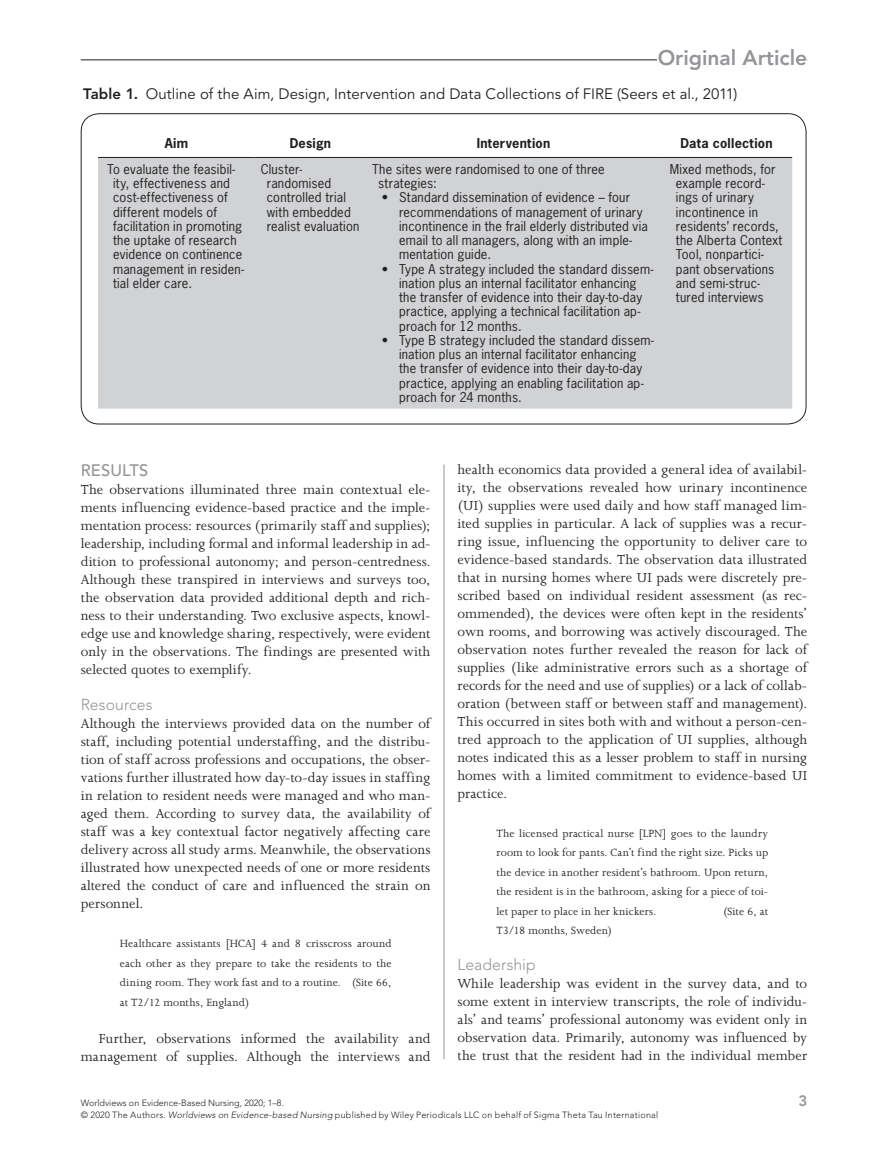
<style>
.page{position:relative;width:891px;height:1175px;background:#fff}
.page>*{position:absolute;margin:0;border:0;box-sizing:border-box;transform-origin:0 0}
.t1{font:800 21px "Avenir LT Std";color:#939598}
.t2{font:500 16.5px "Avenir LT Std";letter-spacing:.005em;color:#939598}
.t3{font:300 15.75px "Avenir LT Std";letter-spacing:.005em;color:#939598}
.t4{font:15px/18px "Joanna MT Std";letter-spacing:.005em;color:#231f20;text-align:justify}
.t5{font:15px "Avenir LT Std";letter-spacing:.005em;color:#231f20}
.t6{font:800 15px "Avenir LT Std";color:#939598}
.t7{font:12.75px/14.2px "News Gothic Std";letter-spacing:.02em;color:#231f20}
.t8{font:700 12.75px "News Gothic Std";letter-spacing:.02em;color:#231f20}
.t9{font:12px/19.5px "Joanna MT Std";letter-spacing:.005em;color:#231f20;text-align:justify}
.t10{font:300 9px/11.9px "Avenir LT Std";letter-spacing:.02em;color:#231f20}
.s1{font-weight:800}
.s2{font-style:italic}
</style>
<div class="page">
<hr style="left:81px;top:59px;width:726px;height:1px;background:#231f20">
<div style="left:658px;top:49px;width:149px;height:21px;background:#fff"></div>
<div style="left:98px;top:158px;width:694px;height:249px;background:#d1d2d4"></div>
<hr style="left:98px;top:157px;width:157px;height:1px;background:#231f20">
<hr style="left:255px;top:157px;width:111px;height:1px;background:#231f20">
<hr style="left:366px;top:157px;width:295px;height:1px;background:#231f20">
<hr style="left:661px;top:157px;width:131px;height:1px;background:#231f20">
<hr style="left:98px;top:407px;width:157px;height:1px;background:#d1d2d4">
<hr style="left:661px;top:407px;width:131px;height:1px;background:#d1d2d4">
<hr style="left:255px;top:407px;width:111px;height:1px;background:#d1d2d4">
<hr style="left:366px;top:407px;width:295px;height:1px;background:#d1d2d4">
<hr style="left:444px;top:464px;width:1px;height:595px;background:#939598">
<h1 class="t1" style="left:658px;top:45px;width:151px">Original Article</h1>
<p class="t5" style="left:83px;top:85px;width:656px"><span class="s1">Table 1.</span> Outline of the Aim, Design, Intervention and Data Collections of FIRE (Seers et al., 2011)</p>
<p class="t8" style="left:165px;top:135px;width:25px">Aim</p>
<p class="t8" style="left:290px;top:135px;width:43px">Design</p>
<p class="t8" style="left:477px;top:135px;width:75px">Intervention</p>
<p class="t8" style="left:680px;top:135px;width:94px">Data collection</p>
<p class="t7" style="left:113px;top:162px;width:132px;text-indent:-6px">To evaluate the feasibil&shy;ity, effectiveness and cost-effectiveness of different models of facilitation in promoting the uptake of research evidence on continence management in residen&shy;tial elder care.</p>
<p class="t7" style="left:267px;top:162px;width:94px;text-indent:-6px">Cluster&shy;randomised controlled trial with embedded realist evaluation</p>
<p class="t7" style="left:378px;top:162px;width:228px;text-indent:-6px">The sites were randomised to one of three strategies:</p>
<p class="t7" style="left:676px;top:162px;width:108px;text-indent:-6px">Mixed methods, for example record&shy;ings of urinary incontinence in residents’ records, the Alberta Context<br>Tool, nonpartici&shy;pant observations and semi-struc&shy;tured interviews</p>
<p class="t7" style="left:399px;top:190px;width:250px;text-indent:-17px">• Standard dissemination of evidence – four recommendations of management of urinary incontinence in the frail elderly distributed via email to all managers, along with an imple&shy;mentation guide.</p>
<p class="t7" style="left:399px;top:261px;width:256px;text-indent:-17px">• Type A strategy included the standard dissem&shy;ination plus an internal facilitator enhancing the transfer of evidence into their day-to-day practice, applying a technical facilitation ap&shy;proach for 12 months.</p>
<p class="t7" style="left:399px;top:333px;width:256px;text-indent:-17px">• Type B strategy included the standard dissem&shy;ination plus an internal facilitator enhancing the transfer of evidence into their day-to-day practice, applying an enabling facilitation ap&shy;proach for 24 months.</p>
<p class="t2" style="left:81px;top:461px;width:69px">RESULTS</p>
<p class="t4" style="left:81px;top:481px;width:351px">The observations illuminated three main contextual ele&shy;ments influencing evidence-based practice and the imple&shy;mentation process: resources (primarily staff and supplies); leadership, including formal and informal leadership in ad&shy;dition to professional autonomy; and person-centredness.<br>Although these transpired in interviews and surveys too, the observation data provided additional depth and rich&shy;ness to their understanding. Two exclusive aspects, knowl&shy;edge use and knowledge sharing, respectively, were evident only in the observations. The findings are presented with selected quotes to exemplify.</p>
<p class="t3" style="left:81px;top:695px;width:73px">Resources</p>
<p class="t4" style="left:81px;top:715px;width:351px">Although the interviews provided data on the number of staff, including potential understaffing, and the distribu&shy;tion of staff across professions and occupations, the obser&shy;vations further illustrated how day-to-day issues in staffing in relation to resident needs were managed and who man&shy;aged them. According to survey data, the availability of staff was a key contextual factor negatively affecting care delivery across all study arms. Meanwhile, the observations illustrated how unexpected needs of one or more residents altered the conduct of care and influenced the strain on personnel.</p>
<p class="t9" style="left:120px;top:934px;width:273px">Healthcare assistants [HCA] 4 and 8 crisscross around each other as they prepare to take the residents to the dining room. They work fast and to a routine. (Site 66, at T2/12 months, England)</p>
<p class="t4" style="left:81px;top:1030px;width:351px;text-align:right">Further, observations informed the availability and management of supplies. Although the interviews and</p>
<p class="t4" style="left:457px;top:460px;width:351px">health economics data provided a general idea of availabil&shy;ity, the observations revealed how urinary incontinence (UI) supplies were used daily and how staff managed lim&shy;ited supplies in particular. A lack of supplies was a recur&shy;ring issue, influencing the opportunity to deliver care to evidence-based standards. The observation data illustrated that in nursing homes where UI pads were discretely pre&shy;scribed based on individual resident assessment (as rec&shy;ommended), the devices were often kept in the residents’ own rooms, and borrowing was actively discouraged. The observation notes further revealed the reason for lack of supplies (like administrative errors such as a shortage of records for the need and use of supplies) or a lack of collab&shy;oration (between staff or between staff and management).<br>This occurred in sites both with and without a person-cen&shy;tred approach to the application of UI supplies, although notes indicated this as a lesser problem to staff in nursing homes with a limited commitment to evidence-based UI practice.</p>
<p class="t9" style="left:496px;top:823px;width:273px">The licensed practical nurse [LPN] goes to the laundry room to look for pants. Can’t find the right size. Picks up the device in another resident’s bathroom. Upon return, the resident is in the bathroom, asking for a piece of toi&shy;let paper to place in her knickers.</p>
<p class="t9" style="left:723px;top:901px;width:47px">(Site 6, at</p>
<p class="t9" style="left:496px;top:921px;width:117px">T3/18 months, Sweden)</p>
<p class="t3" style="left:457px;top:955px;width:80px">Leadership</p>
<p class="t4" style="left:457px;top:974px;width:351px">While leadership was evident in the survey data, and to some extent in interview transcripts, the role of individu&shy;als’ and teams’ professional autonomy was evident only in observation data. Primarily, autonomy was influenced by the trust that the resident had in the individual member</p>
<p class="t10" style="left:81px;top:1097px;width:579px">Worldviews on Evidence-Based Nursing, 2020; 1–8.<br>© 2020 The Authors. <span class="s2">Worldviews on Evidence-based Nursing</span> published by Wiley Periodicals LLC on behalf of Sigma Theta Tau International</p>
<p class="t6" style="left:798px;top:1091px;width:10px">3</p>
</div>
